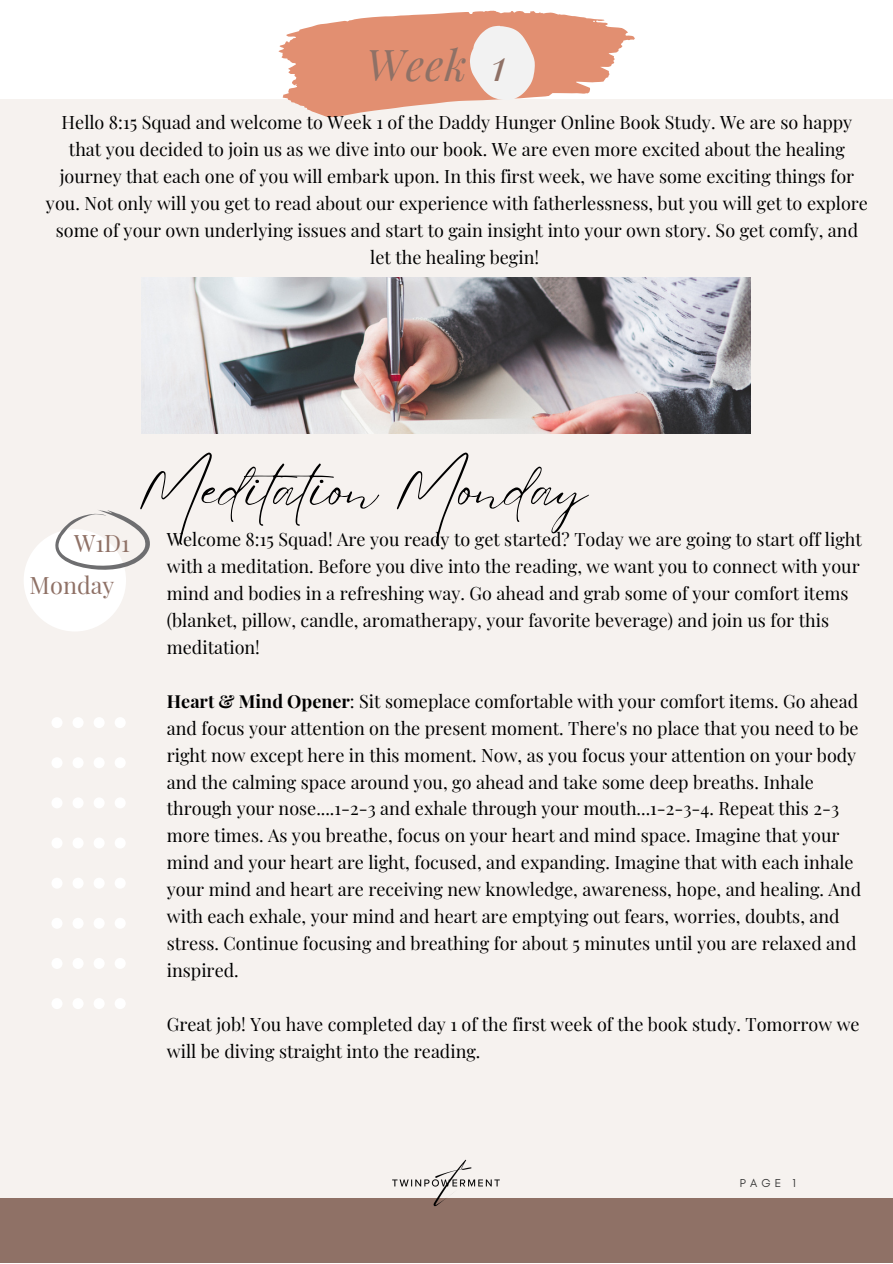
<style>
.page{position:relative;width:893px;height:1264px;background:#fff}
.page>*{position:absolute;margin:0;border:0;box-sizing:border-box;transform-origin:0 0}
.t1{font:55.5px "Eyesome Script";color:#000}
.t2{font:italic 42.75px "Playfair Display";color:#8f7166}
.t3{font:23.55px "Playfair Display";color:#8f7166}
.t4{font:18px/27px "Playfair Display";color:#000}
.t5{font:11.7px "Glacial Indifference";color:#333}
.s1{font-weight:700}
</style>
<div class="page">
<div style="left:0;top:100px;width:892px;height:1162px;background:#f6f2ef"></div>
<img style="left:142px;top:278px;width:608px;height:156px">
<div style="left:24px;top:529px;width:102px;height:102px;background:#fff;border-radius:50%"></div>
<svg style="left:55px;top:510px;width:95px;height:60px"></svg>
<svg style="left:278px;top:11px;width:357px;height:106px"></svg>
<div style="left:0;top:1197px;width:892px;height:65px;background:#8f7166"></div>
<svg style="left:52px;top:717px;width:74px;height:292px"></svg>
<img style="left:389px;top:1159px;width:114px;height:48px">
<p class="t2" style="left:366px;top:35px;width:142px">Week 1</p>
<p class="t4" style="left:46px;top:108px;width:823px;text-align:center">Hello 8:15 Squad and welcome to Week 1 of the Daddy Hunger Online Book Study. We are so happy that you decided to join us as we dive into our book. We are even more excited about the healing journey that each one of you will embark upon. In this first week, we have some exciting things for you. Not only will you get to read about our experience with fatherlessness, but you will get to explore some of your own underlying issues and start to gain insight into your own story. So get comfy, and let the healing begin!</p>
<p class="t3" style="left:74px;top:526px;width:57px">W1D1</p>
<p class="t3" style="left:30px;top:569px;width:86px">Monday</p>
<p class="t1" style="left:137px;top:452px;width:451px">Meditation Monday</p>
<p class="t4" style="left:167px;top:524px;width:696px">Welcome 8:15 Squad! Are you ready to get started? Today we are going to start off light with a meditation. Before you dive into the reading, we want you to connect with your mind and bodies in a refreshing way. Go ahead and grab some of your comfort items (blanket, pillow, candle, aromatherapy, your favorite beverage) and join us for this meditation!</p>
<p class="t4" style="left:167px;top:686px;width:695px"><span class="s1">Heart &amp; Mind Opener</span>: Sit someplace comfortable with your comfort items. Go ahead and focus your attention on the present moment. There's no place that you need to be right now except here in this moment. Now, as you focus your attention on your body and the calming space around you, go ahead and take some deep breaths. Inhale through your nose....1-2-3 and exhale through your mouth...1-2-3-4. Repeat this 2-3 more times. As you breathe, focus on your heart and mind space. Imagine that your mind and your heart are light, focused, and expanding. Imagine that with each inhale your mind and heart are receiving new knowledge, awareness, hope, and healing. And with each exhale, your mind and heart are emptying out fears, worries, doubts, and stress. Continue focusing and breathing for about 5 minutes until you are relaxed and inspired.</p>
<p class="t4" style="left:167px;top:1010px;width:694px">Great job! You have completed day 1 of the first week of the book study. Tomorrow we will be diving straight into the reading.</p>
<p class="t5" style="left:739px;top:1175px;width:57px">PAGE 1</p>
</div>
